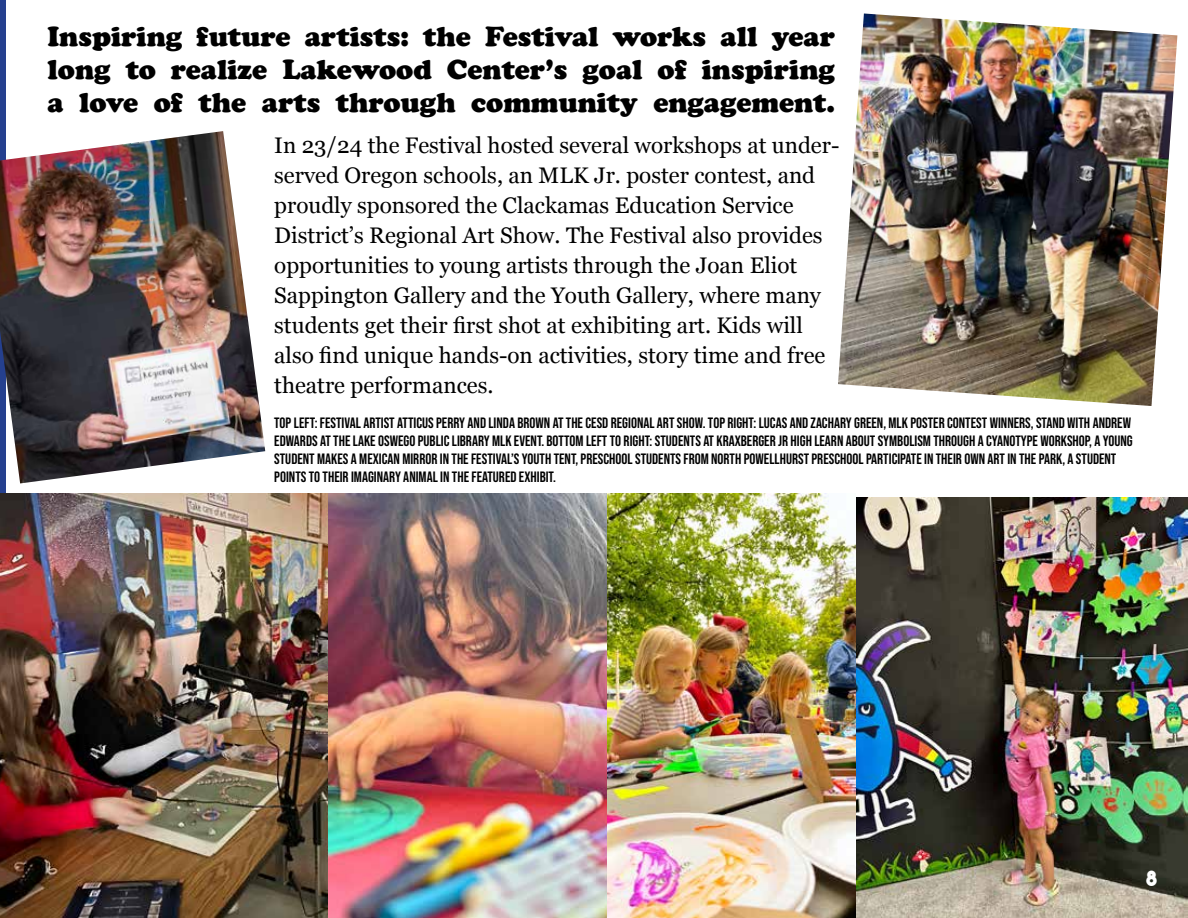
<style>
.page{position:relative;width:1188px;height:918px;background:#fff}
.page>*{position:absolute;margin:0;border:0;box-sizing:border-box;transform-origin:0 0}
.t1{font:900 28.5px/33px "Cooper";color:#000;text-align:justify}
.t2{font:22.5px/30px "Georgia";color:#000}
.t3{font:21px "The Bold Font";color:#fff}
.t4{font:15px/18px "Bebas Neue";color:#000}
</style>
<div class="page">
<div style="left:0;top:0;width:5px;height:918px;background:#25408f"></div>
<img style="left:838px;top:13px;width:339px;height:393px">
<img style="left:0;top:494px;width:328px;height:424px">
<img style="left:855px;top:498px;width:333px;height:420px">
<img style="left:607px;top:494px;width:248px;height:424px">
<img style="left:0;top:131px;width:265px;height:352px">
<img style="left:328px;top:494px;width:279px;height:424px">
<h1 class="t1" style="left:48px;top:20px;width:789px">Inspiring future artists: the Festival works all year long to realize Lakewood Center’s goal of inspiring a love of the arts through community engagement.</h1>
<p class="t2" style="left:274px;top:129px;width:567px">In 23/24 the Festival hosted several workshops at under&shy;served Oregon schools, an MLK Jr. poster contest, and proudly sponsored the Clackamas Education Service District’s Regional Art Show. The Festival also provides opportunities to young artists through the Joan Eliot Sappington Gallery and the Youth Gallery, where many students get their first shot at exhibiting art. Kids will also find unique hands-on activities, story time and free theatre performances.</p>
<p class="t4" style="left:274px;top:414px;width:860px">TOP LEFT: FESTIVAL ARTIST ATTICUS PERRY AND LINDA BROWN AT THE CESD REGIONAL ART SHOW. TOP RIGHT: LUCAS AND ZACHARY GREEN, MLK POSTER CONTEST WINNERS, STAND WITH ANDREW EDWARDS AT THE LAKE OSWEGO PUBLIC LIBRARY MLK EVENT. BOTTOM LEFT TO RIGHT: STUDENTS AT KRAXBERGER JR HIGH LEARN ABOUT SYMBOLISM THROUGH A CYANOTYPE WORKSHOP, A YOUNG STUDENT MAKES A MEXICAN MIRROR IN THE FESTIVAL’S YOUTH TENT, PRESCHOOL STUDENTS FROM NORTH POWELLHURST PRESCHOOL PARTICIPATE IN THEIR OWN ART IN THE PARK, A STUDENT POINTS TO THEIR IMAGINARY ANIMAL IN THE FEATURED EXHIBIT.</p>
<h3 class="t3" style="left:1146px;top:865px;width:12px">8</h3>
</div>
